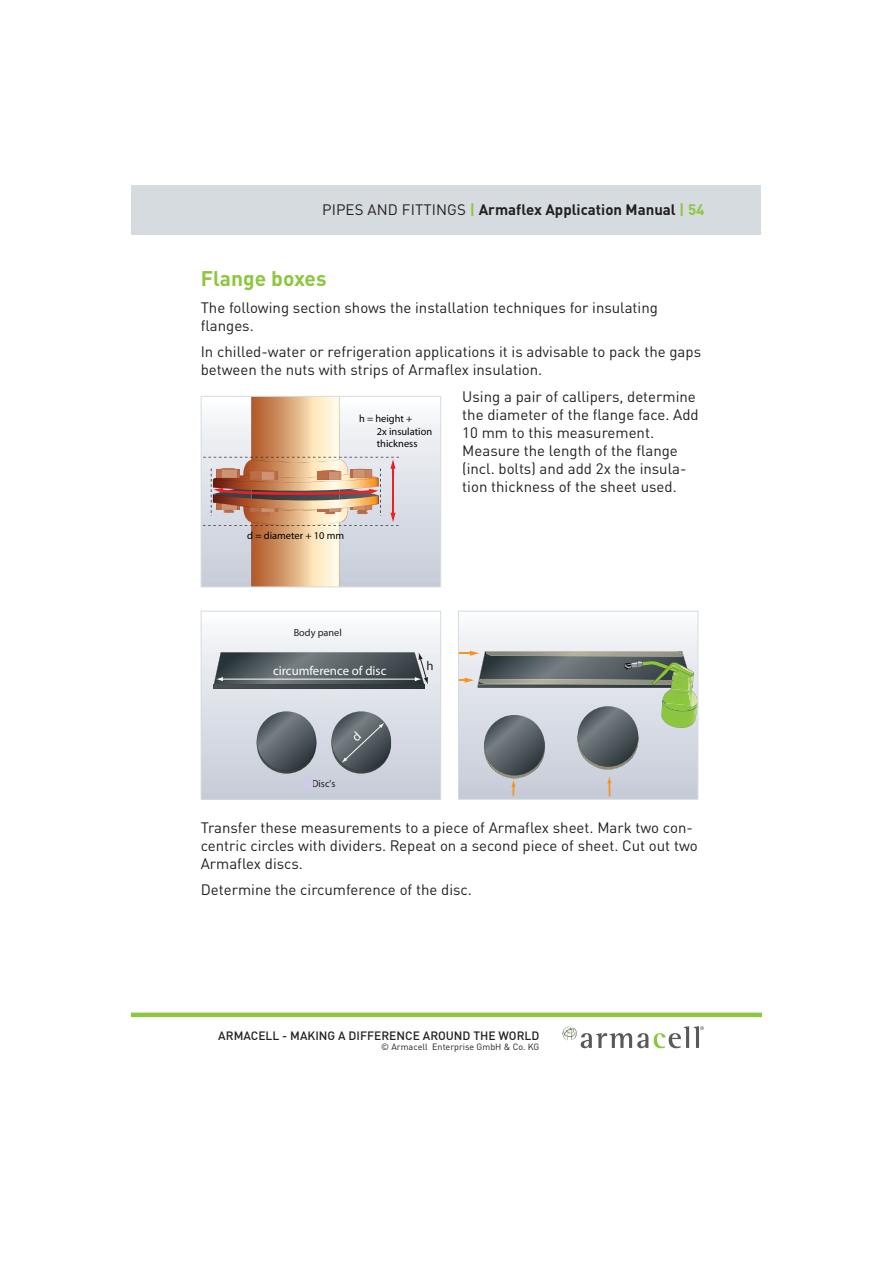
<style>
.page{position:relative;width:893px;height:1263px;background:#fff}
.page>*{position:absolute;margin:0;border:0;box-sizing:border-box;transform-origin:0 0}
.t1{font:700 21px "DIN Pro";color:#8dc740}
.t2{font:15px/18px "DIN Pro";color:#231f20}
.t3{font:700 15px "DIN Pro";color:#231f20}
.t4{font:12.9px "Myriad";color:#fff}
.t5{font:12.9px "Myriad";color:#231f20}
.t6{font:500 12px "DIN Pro";color:#231f20}
.t7{font:10.5px/12.6px "Myriad";color:#010202}
.t8{font:10.2px "Myriad";color:#231f20}
.t9{font:9px "DIN Pro";color:#231f20}
.s1{font-weight:400}
.s2{color:#8dc740}
</style>
<div class="page">
<svg style="left:203px;top:398px;width:236px;height:187px;background:#d9c4b7"></svg>
<div style="left:201px;top:396px;width:240px;height:191px;border:1px solid #d5dbde"></div>
<svg style="left:203px;top:633px;width:236px;height:165px;background:#b1b7be"></svg>
<div style="left:201px;top:611px;width:240px;height:189px;border:1px solid #d5dbde"></div>
<svg style="left:460px;top:629px;width:236px;height:169px;background:#aeb5b5"></svg>
<div style="left:458px;top:611px;width:240px;height:189px;border:1px solid #d5dbde"></div>
<div style="left:303px;top:777px;width:10px;height:11px;background:#cecbe6"></div>
<div style="left:132px;top:185px;width:629px;height:49px;background:#d5dbde"></div>
<hr style="left:132px;top:1013px;width:629px;height:4px;background:#8dc740">
<svg style="left:654px;top:1026px;width:50px;height:22px"></svg>
<svg style="left:562px;top:1026px;width:86px;height:22px"></svg>
<svg style="left:330px;top:710px;width:61px;height:65px;background:#788086"></svg>
<p class="t3" style="left:322px;top:205px;width:384px"><span class="s1">PIPES AND FITTINGS</span> <span class="s2">|</span> Armaflex Application Manual <span class="s2">| 54</span></p>
<h1 class="t1" style="left:201px;top:271px;width:127px">Flange boxes</h1>
<p class="t2" style="left:201px;top:300px;width:459px">The following section shows the installation techniques for insulating flanges.</p>
<p class="t2" style="left:201px;top:344px;width:502px">In chilled-water or refrigeration applications it is advisable to pack the gaps between the nuts with strips of Armaflex insulation.</p>
<p class="t2" style="left:462px;top:389px;width:238px">Using a pair of callipers, determine the diameter of the flange face. Add 10 mm to this measurement.<br>Measure the length of the flange (incl. bolts) and add 2x the insula&shy;tion thickness of the sheet used.</p>
<p class="t7" style="left:377px;top:413px;width:57px;text-indent:-18px">h = height +<br>2x insulation thickness</p>
<p class="t7" style="left:247px;top:530px;width:98px">d = diameter + 10 mm</p>
<p class="t8" style="left:294px;top:629px;width:50px">Body panel</p>
<p class="t4" style="left:273px;top:666px;width:115px">circumference of disc</p>
<p class="t5" style="left:427px;top:661px;width:9px">h</p>
<p class="t8" style="left:312px;top:779px;width:25px">Disc's</p>
<p class="t2" style="left:201px;top:820px;width:498px">Transfer these measurements to a piece of Armaflex sheet. Mark two con&shy;centric circles with dividers. Repeat on a second piece of sheet. Cut out two<br>Armaflex discs.</p>
<p class="t2" style="left:201px;top:882px;width:273px">Determine the circumference of the disc.</p>
<p class="t6" style="left:218px;top:1028px;width:323px">ARMACELL - MAKING A DIFFERENCE AROUND THE WORLD</p>
<p class="t9" style="left:381px;top:1044px;width:160px">© Armacell Enterprise GmbH &amp; Co. KG</p>
</div>
